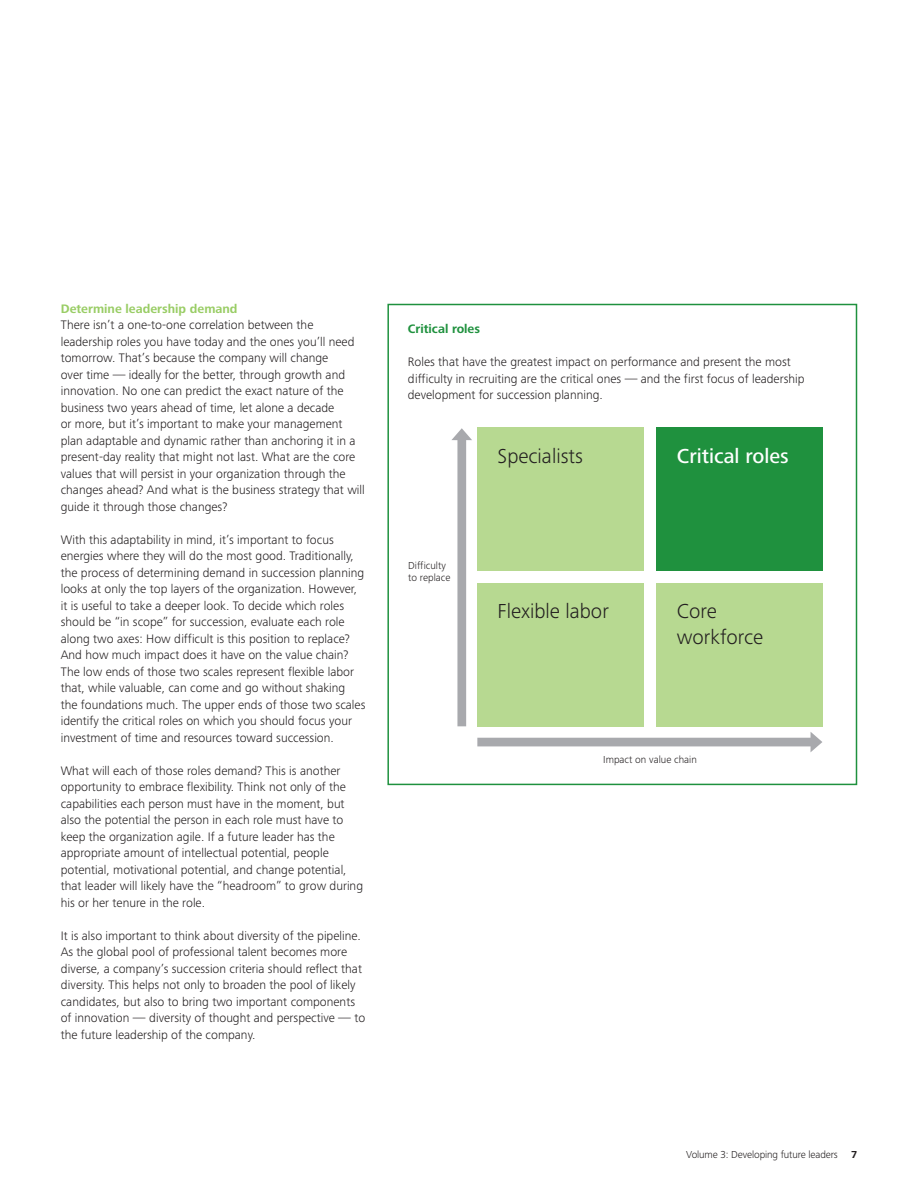
<style>
.page{position:relative;width:918px;height:1188px;background:#fff}
.page>*{position:absolute;margin:0;border:0;box-sizing:border-box;transform-origin:0 0}
.Deloitte_body{font:300 21px/25.3px "Frutiger Next Pro";color:#231f20}
.Deloitte_body-2{font:500 21px "Frutiger Next Pro";color:#fff}
.Deloitte_body-3{font:300 12.75px/16.5px "Frutiger Next Pro";color:#231f20}
.Deloitte_heading_2{font:700 12.75px "Frutiger Next Pro";color:#99cd65}
.Deloitte_heading_2-2{font:700 12.75px "Frutiger Next Pro";color:#1f913e}
.Deloitte_chart_data{font:300 10.5px/12.6px "Frutiger Next Pro";color:#231f20}
.t1{font:700 10.5px "Frutiger Next Pro";color:#231f20}
</style>
<div class="page">
<div style="left:387px;top:304px;width:470px;height:481px;border:2px solid #1f913e"></div>
<div style="left:657px;top:428px;width:166px;height:143px;background:#1f913e"></div>
<div style="left:657px;top:583px;width:166px;height:143px;background:#b7d991"></div>
<div style="left:477px;top:428px;width:167px;height:143px;background:#b7d991"></div>
<div style="left:477px;top:583px;width:167px;height:143px;background:#b7d991"></div>
<svg style="left:477px;top:732px;width:345px;height:20px"></svg>
<svg style="left:451px;top:428px;width:21px;height:298px"></svg>
<p class="Deloitte_heading_2" style="left:61px;top:301px;width:178px">Determine leadership demand</p>
<p class="Deloitte_body-3" style="left:61px;top:317px;width:306px">There isn’t a one-to-one correlation between the leadership roles you have today and the ones you’ll need tomorrow. That’s because the company will change<br>over time — ideally for the better, through growth and innovation. No one can predict the exact nature of the business two years ahead of time, let alone a decade<br>or more, but it’s important to make your management plan adaptable and dynamic rather than anchoring it in a present-day reality that might not last. What are the core values that will persist in your organization through the changes ahead? And what is the business strategy that will guide it through those changes?</p>
<p class="Deloitte_body-3" style="left:61px;top:531px;width:306px">With this adaptability in mind, it’s important to focus energies where they will do the most good. Traditionally, the process of determining demand in succession planning looks at only the top layers of the organization. However, it is useful to take a deeper look. To decide which roles should be “in scope” for succession, evaluate each role along two axes: How difficult is this position to replace?<br>And how much impact does it have on the value chain?<br>The low ends of those two scales represent flexible labor that, while valuable, can come and go without shaking<br>the foundations much. The upper ends of those two scales identify the critical roles on which you should focus your investment of time and resources toward succession.</p>
<p class="Deloitte_body-3" style="left:61px;top:762px;width:304px">What will each of those roles demand? This is another opportunity to embrace flexibility. Think not only of the capabilities each person must have in the moment, but also the potential the person in each role must have to keep the organization agile. If a future leader has the appropriate amount of intellectual potential, people potential, motivational potential, and change potential, that leader will likely have the “headroom” to grow during his or her tenure in the role.</p>
<p class="Deloitte_body-3" style="left:61px;top:927px;width:306px">It is also important to think about diversity of the pipeline.<br>As the global pool of professional talent becomes more diverse, a company’s succession criteria should reflect that diversity. This helps not only to broaden the pool of likely candidates, but also to bring two important components of innovation — diversity of thought and perspective — to the future leadership of the company.</p>
<p class="Deloitte_heading_2-2" style="left:408px;top:322px;width:74px">Critical roles</p>
<p class="Deloitte_body-3" style="left:408px;top:354px;width:398px">Roles that have the greatest impact on performance and present the most difficulty in recruiting are the critical ones — and the first focus of leadership development for succession planning.</p>
<p class="Deloitte_chart_data" style="left:408px;top:559px;width:44px">Difficulty to replace</p>
<p class="Deloitte_body" style="left:498px;top:443px;width:87px">Specialists</p>
<p class="Deloitte_body" style="left:498px;top:599px;width:113px">Flexible labor</p>
<p class="Deloitte_body-2" style="left:677px;top:444px;width:113px">Critical roles</p>
<p class="Deloitte_body" style="left:677px;top:599px;width:88px">Core workforce</p>
<p class="Deloitte_chart_data" style="left:603px;top:753px;width:95px">Impact on value chain</p>
<p class="Deloitte_chart_data" style="left:686px;top:1148px;width:153px">Volume 3: Developing future leaders</p>
<p class="t1" style="left:851px;top:1148px;width:8px">7</p>
</div>
